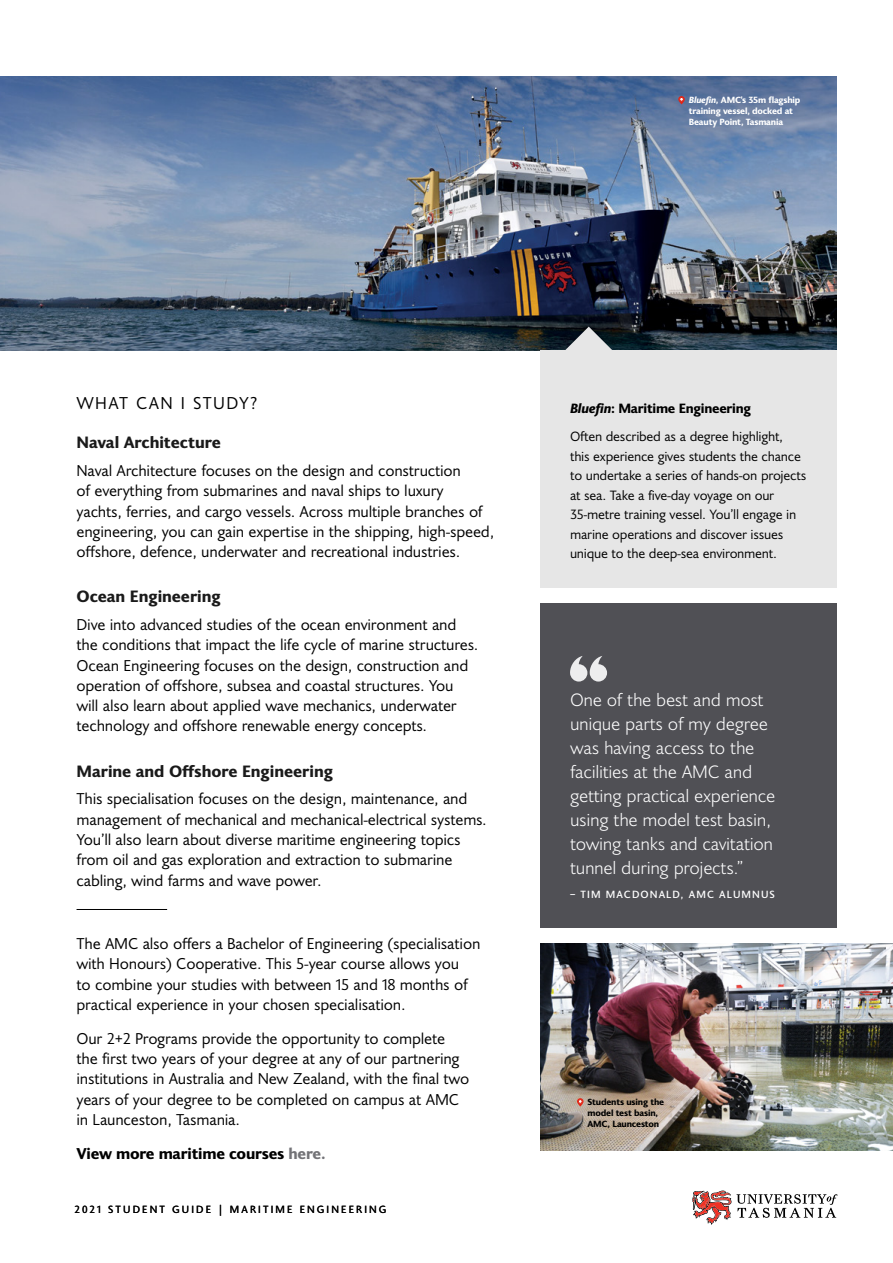
<style>
.page{position:relative;width:893px;height:1263px;background:#fff}
.page>*{position:absolute;margin:0;border:0;box-sizing:border-box;transform-origin:0 0}
.t1{font:300 18px/24px "Joanna Sans Nova";letter-spacing:-.02em;color:#fff}
.t2{font:17.25px "Joanna Sans Nova";letter-spacing:.08em;color:#000}
.t3{font:800 16.5px "Joanna Sans Nova";letter-spacing:-.005em;color:#1a1a1a}
.t4{font:15.75px/20.2px "Joanna Sans Nova";letter-spacing:-.015em;color:#000}
.t5{font:800 15.75px "Joanna Sans Nova";letter-spacing:-.015em;color:#000}
.t6{font:13.5px/19.5px "Joanna Sans Nova";letter-spacing:-.02em;color:#000}
.t7{font:10.5px "Joanna Sans Nova";letter-spacing:.2em;color:#000}
.t8{font:500 10.5px "Joanna Sans Nova";letter-spacing:.1em;color:#fff}
.t9{font:800 9px/11.2px "Joanna Sans Nova";letter-spacing:-.02em;color:#fff}
.t10{font:800 9px/11.2px "Joanna Sans Nova";letter-spacing:-.02em;color:#000}
.s1{font-style:italic}
.s2{color:#737377}
.s3{font-weight:800;font-style:italic}
.s4{font-weight:800}
</style>
<div class="page">
<svg style="left:692px;top:1190px;width:145px;height:35px"></svg>
<img style="left:0;top:77px;width:836px;height:273px">
<div style="left:540px;top:350px;width:296px;height:238px;background:#e6e6e6"></div>
<div style="left:540px;top:604px;width:296px;height:324px;background:#505055"></div>
<svg style="left:570px;top:656px;width:37px;height:25px"></svg>
<svg style="left:565px;top:327px;width:47px;height:23px"></svg>
<hr style="left:77px;top:909px;width:90px;height:1px;background:#000">
<img style="left:540px;top:944px;width:353px;height:207px">
<svg style="left:577px;top:1098px;width:7px;height:8px"></svg>
<svg style="left:678px;top:96px;width:7px;height:8px"></svg>
<p class="t9" style="left:689px;top:93px;width:113px"><span class="s1">Bluefin,</span> AMC's 35m flagship training vessel, docked at<br>Beauty Point, Tasmania</p>
<p class="t2" style="left:77px;top:391px;width:182px">WHAT CAN I STUDY?</p>
<p class="t3" style="left:77px;top:430px;width:146px">Naval Architecture</p>
<p class="t4" style="left:77px;top:460px;width:419px">Naval Architecture focuses on the design and construction<br>of everything from submarines and naval ships to luxury<br>yachts, ferries, and cargo vessels. Across multiple branches of engineering, you can gain expertise in the shipping, high-speed, offshore, defence, underwater and recreational industries.</p>
<p class="t3" style="left:77px;top:584px;width:146px">Ocean Engineering</p>
<p class="t4" style="left:77px;top:614px;width:403px">Dive into advanced studies of the ocean environment and the conditions that impact the life cycle of marine structures.<br>Ocean Engineering focuses on the design, construction and operation of offshore, subsea and coastal structures. You will also learn about applied wave mechanics, underwater technology and offshore renewable energy concepts.</p>
<p class="t3" style="left:77px;top:759px;width:258px">Marine and Offshore Engineering</p>
<p class="t4" style="left:77px;top:788px;width:412px">This specialisation focuses on the design, maintenance, and management of mechanical and mechanical-electrical systems.<br>You’ll also learn about diverse maritime engineering topics from oil and gas exploration and extraction to submarine cabling, wind farms and wave power.</p>
<p class="t4" style="left:77px;top:933px;width:405px">The AMC also offers a Bachelor of Engineering (specialisation with Honours) Cooperative. This 5-year course allows you<br>to combine your studies with between 15 and 18 months of practical experience in your chosen specialisation.</p>
<p class="t4" style="left:77px;top:1027px;width:394px">Our 2+2 Programs provide the opportunity to complete the first two years of your degree at any of our partnering institutions in Australia and New Zealand, with the final two years of your degree to be completed on campus at AMC in Launceston, Tasmania.</p>
<p class="t5" style="left:77px;top:1141px;width:250px">View more maritime courses <span class="s2">here.</span></p>
<p class="t7" style="left:74px;top:1202px;width:314px">2021 STUDENT GUIDE | MARITIME ENGINEERING</p>
<p class="t6" style="left:570px;top:393px;width:215px;line-height:28.5px"><span class="s3">Bluefin</span><span class="s4">: Maritime Engineering<br></span>Often described as a degree highlight,</p>
<p class="t6" style="left:570px;top:446px;width:238px">this experience gives students the chance to undertake a series of hands-on projects at sea. Take a five-day voyage on our 35-metre training vessel. You’ll engage in marine operations and discover issues unique to the deep-sea environment.</p>
<p class="t1" style="left:570px;top:687px;width:207px">One of the best and most unique parts of my degree was having access to the facilities at the AMC and getting practical experience using the model test basin, towing tanks and cavitation tunnel during projects.”</p>
<p class="t8" style="left:570px;top:887px;width:206px">– TIM MACDONALD, AMC ALUMNUS</p>
<p class="t10" style="left:587px;top:1095px;width:78px">Students using the model test basin,<br>AMC, Launceston</p>
</div>
